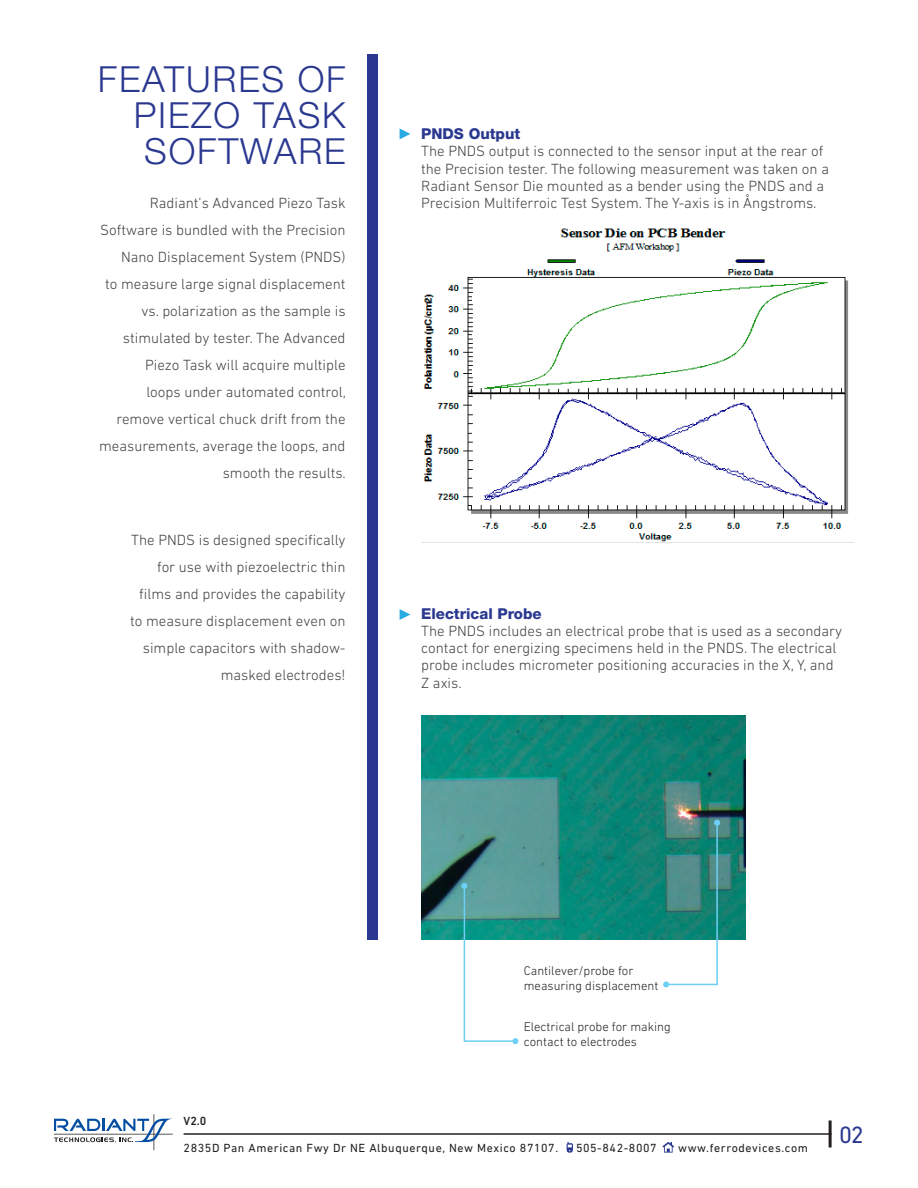
<style>
.page{position:relative;width:918px;height:1188px;background:#fff}
.page>*{position:absolute;margin:0;border:0;box-sizing:border-box;transform-origin:0 0}
.t1{font:300 36px/36px "Helvetica Neue LT Std";letter-spacing:.05em;color:#2a3890;text-align:justify}
.t2{font:24px "DIN Next LT Pro";color:#2a3890}
.t3{font:300 15px/27px "DIN Next LT Pro";color:#414142}
.t4{font:800 15px "Helvetica Neue LT Std";color:#2a3890}
.t5{font:300 12.75px/15px "DIN Next LT Pro";color:#231f20}
.t6{font:12px "DIN Next LT Pro";letter-spacing:.05em;color:#231f20}
.t7{font:500 12px "DIN Next LT Pro";color:#231f20}
</style>
<div class="page">
<hr style="left:184px;top:1133px;width:648px;height:2px;background:#231f20">
<hr style="left:829px;top:1120px;width:3px;height:28px;background:#231f20">
<svg style="left:567px;top:1142px;width:6px;height:11px"></svg>
<svg style="left:662px;top:1142px;width:12px;height:11px"></svg>
<svg style="left:54px;top:1114px;width:119px;height:36px"></svg>
<div style="left:367px;top:54px;width:11px;height:886px;background:#2a3890"></div>
<svg style="left:400px;top:129px;width:10px;height:10px"></svg>
<svg style="left:400px;top:609px;width:10px;height:11px"></svg>
<img style="left:423px;top:228px;width:426px;height:314px">
<img style="left:421px;top:715px;width:324px;height:225px">
<svg style="left:461px;top:883px;width:57px;height:161px"></svg>
<svg style="left:663px;top:820px;width:57px;height:167px"></svg>
<h1 class="t1" style="left:134px;top:61px;width:213px;text-indent:-36px">FEATURES OF PIEZO TASK SOFTWARE</h1>
<p class="t3" style="left:99px;top:189px;width:248px;text-align:right">Radiant’s Advanced Piezo Task Software is bundled with the Precision Nano Displacement System (PNDS)<br>to measure large signal displacement vs. polarization as the sample is stimulated by tester. The Advanced Piezo Task will acquire multiple<br>loops under automated control, remove vertical chuck drift from the measurements, average the loops, and smooth the results.</p>
<p class="t3" style="left:130px;top:526px;width:217px;text-align:right">The PNDS is designed specifically for use with piezoelectric thin films and provides the capability to measure displacement even on simple capacitors with shadow&shy;masked electrodes!</p>
<p class="t4" style="left:421px;top:125px;width:101px">PNDS Output</p>
<p class="t3" style="left:421px;top:143px;width:409px;line-height:17.2px">The PNDS output is connected to the sensor input at the rear of the Precision tester. The following measurement was taken on a Radiant Sensor Die mounted as a bender using the PNDS and a Precision Multiferroic Test System. The Y-axis is in Ångstroms.</p>
<p class="t4" style="left:421px;top:604px;width:122px">Electrical Probe</p>
<p class="t3" style="left:421px;top:622px;width:422px;line-height:17.2px">The PNDS includes an electrical probe that is used as a secondary contact for energizing specimens held in the PNDS. The electrical probe includes micrometer positioning accuracies in the X, Y, and Z axis.</p>
<p class="t5" style="left:524px;top:963px;width:136px">Cantilever/probe for measuring displacement</p>
<p class="t5" style="left:524px;top:1019px;width:149px">Electrical probe for making contact to electrodes</p>
<p class="t7" style="left:184px;top:1114px;width:24px">V2.0</p>
<p class="t6" style="left:184px;top:1141px;width:376px">2835D Pan American Fwy Dr NE Albuquerque, New Mexico 87107.</p>
<p class="t6" style="left:576px;top:1141px;width:82px">505-842-8007</p>
<p class="t6" style="left:678px;top:1141px;width:131px">www.ferrodevices.com</p>
<h2 class="t2" style="left:839px;top:1121px;width:26px">02</h2>
</div>
